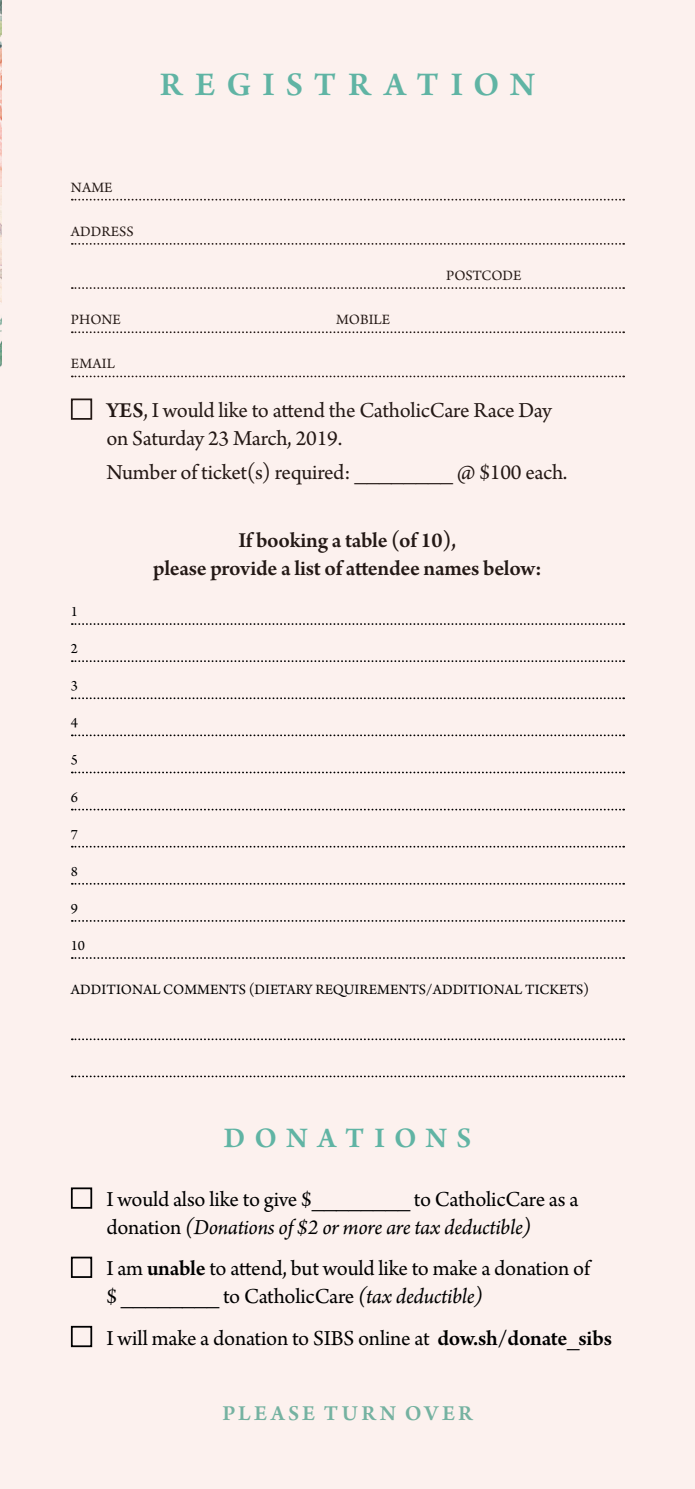
<style>
.page{position:relative;width:695px;height:1489px;background:#fff}
.page>*{position:absolute;margin:0;border:0;box-sizing:border-box;transform-origin:0 0}
.t1{font:600 35px "Arno Pro";letter-spacing:.315em;color:#60b4a4}
.t2{font:600 30px "Arno Pro";letter-spacing:.305em;color:#60b4a4}
.t3{font:22.5px/27.5px "Arno Pro";letter-spacing:-.01em;color:#000}
.t4{font:600 22.5px/27.5px "Arno Pro";letter-spacing:-.015em;color:#000;text-align:center}
.t5{font:600 22.5px "Arno Pro";letter-spacing:.15em;color:#60b4a4}
.t6{font:15px "Arno Pro";color:#000}
.s1{font-weight:600}
.s2{font-style:italic}
</style>
<div class="page">
<div style="left:0;top:0;width:694px;height:1488px;background:#fcf1ee"></div>
<div style="left:71px;top:1187px;width:21px;height:21px;border:2px solid #000"></div>
<div style="left:71px;top:1256px;width:21px;height:21px;border:2px solid #000"></div>
<div style="left:71px;top:1325px;width:21px;height:21px;border:2px solid #000"></div>
<svg style="left:72px;top:623px;width:552px;height:2px"></svg>
<svg style="left:72px;top:660px;width:552px;height:2px"></svg>
<svg style="left:72px;top:697px;width:552px;height:2px"></svg>
<svg style="left:72px;top:734px;width:552px;height:2px"></svg>
<svg style="left:72px;top:771px;width:552px;height:2px"></svg>
<svg style="left:72px;top:808px;width:552px;height:2px"></svg>
<svg style="left:72px;top:845px;width:552px;height:2px"></svg>
<svg style="left:72px;top:882px;width:552px;height:2px"></svg>
<svg style="left:72px;top:920px;width:552px;height:1px"></svg>
<svg style="left:72px;top:957px;width:552px;height:1px"></svg>
<svg style="left:72px;top:1038px;width:552px;height:2px"></svg>
<svg style="left:72px;top:1075px;width:552px;height:2px"></svg>
<h1 class="t1" style="left:160px;top:64px;width:377px">REGISTRATION</h1>
<p class="t6" style="left:71px;top:179px;width:43px">NAME</p>
<p class="t6" style="left:71px;top:223px;width:64px">ADDRESS</p>
<p class="t6" style="left:446px;top:267px;width:77px">POSTCODE</p>
<p class="t6" style="left:71px;top:311px;width:51px">PHONE</p>
<p class="t6" style="left:336px;top:311px;width:56px">MOBILE</p>
<p class="t6" style="left:71px;top:355px;width:45px">EMAIL</p>
<p class="t3" style="left:106px;top:398px;width:447px"><span class="s1">YES</span>, I would like to attend the CatholicCare Race Day on Saturday 23 March, 2019.</p>
<p class="t3" style="left:106px;top:460px;width:462px">Number of ticket(s) required: ________ @ $100 each.</p>
<p class="t4" style="left:153px;top:527px;width:390px">If booking a table (of 10),<br>please provide a list of attendee names below:</p>
<p class="t6" style="left:71px;top:603px;width:9px">1</p>
<p class="t6" style="left:71px;top:640px;width:9px">2</p>
<p class="t6" style="left:71px;top:677px;width:9px">3</p>
<p class="t6" style="left:71px;top:714px;width:9px">4</p>
<p class="t6" style="left:71px;top:751px;width:9px">5</p>
<p class="t6" style="left:71px;top:788px;width:9px">6</p>
<p class="t6" style="left:71px;top:825px;width:9px">7</p>
<p class="t6" style="left:71px;top:862px;width:9px">8</p>
<p class="t6" style="left:71px;top:899px;width:9px">9</p>
<p class="t6" style="left:71px;top:936px;width:16px">10</p>
<p class="t6" style="left:71px;top:981px;width:519px">ADDITIONAL COMMENTS (DIETARY REQUIREMENTS/ADDITIONAL TICKETS)</p>
<h2 class="t2" style="left:224px;top:1120px;width:249px">DONATIONS</h2>
<p class="t3" style="left:106px;top:1186px;width:473px">I would also like to give $________ to CatholicCare as a donation <span class="s2">(Donations of $2 or more are tax deductible)</span></p>
<p class="t3" style="left:106px;top:1255px;width:485px">I am <span class="s1">unable</span> to attend, but would like to make a donation of $ ________ to CatholicCare <span class="s2">(tax deductible)</span></p>
<p class="t3" style="left:106px;top:1325px;width:507px">I will make a donation to SIBS online at <span class="s1">dow.sh/donate_sibs</span></p>
<p class="t5" style="left:222px;top:1399px;width:251px">PLEASE TURN OVER</p>
</div>
